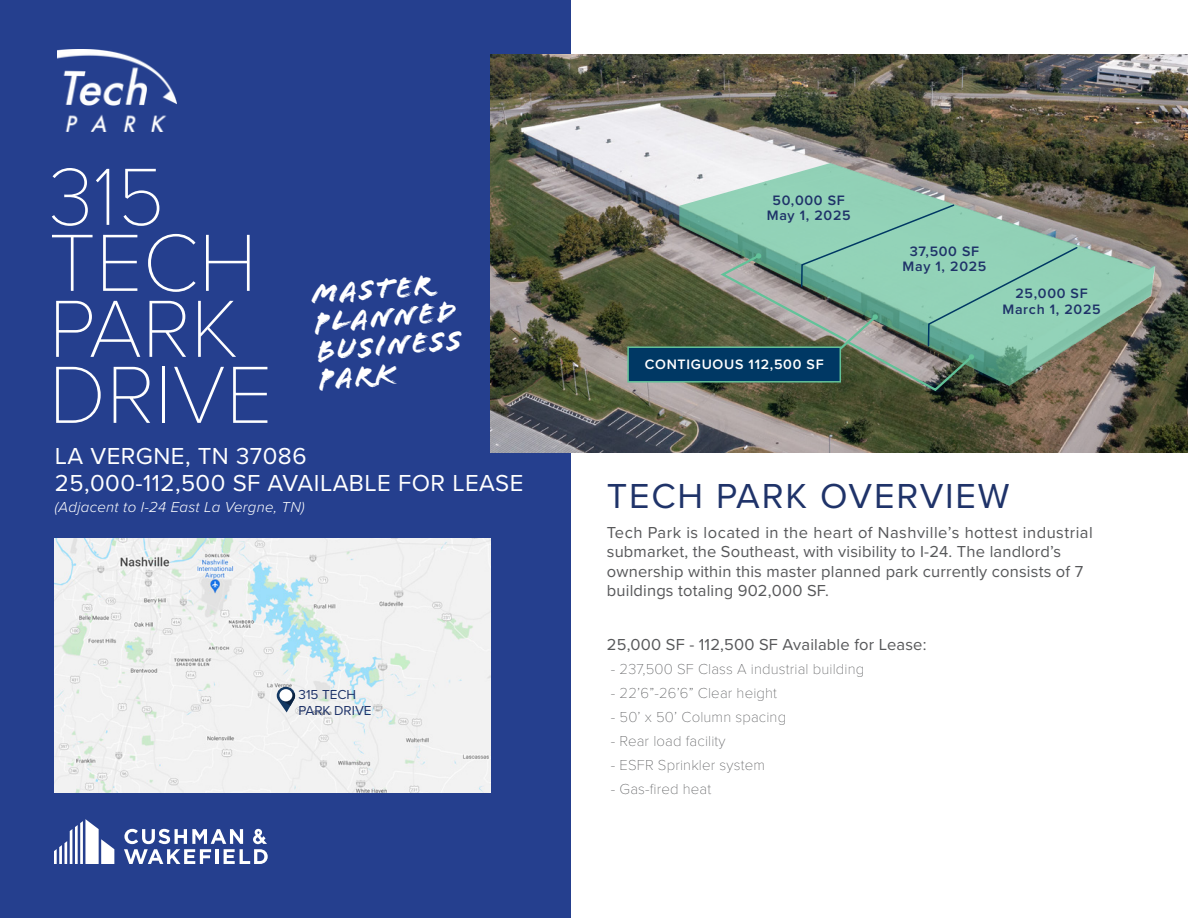
<style>
.page{position:relative;width:1188px;height:918px;background:#fff}
.page>*{position:absolute;margin:0;border:0;box-sizing:border-box;transform-origin:0 0}
.t1{font:100 84px "Proxima Nova T";color:#fff}
.BASIC_COPY{font:36px "Proxima Nova";letter-spacing:.05em;color:#1f3369}
.STYLISTIC_SUBHEAD{font:30px/28.5px "Flood Std";color:#fff}
.t2{font:24px/27px "Proxima Nova";letter-spacing:.02em;color:#fff}
.BASIC_COPY-2{font:16.5px/19.5px "Proxima Nova";letter-spacing:.01em;color:#57585a}
.BASIC_COPY-3{font:100 15px "Proxima Nova T";letter-spacing:.01em;color:#57585a}
.t3{font:italic 300 15px "Proxima Nova";letter-spacing:.02em;color:#fff}
.BASIC_COPY-4{font:600 14.1px "Proxima Nova";letter-spacing:.05em;color:#1f3369}
.BASIC_COPY-5{font:600 14.1px "Proxima Nova";letter-spacing:.05em;color:#fff}
.t4{font:13.5px "Proxima Nova";color:#1f3369}
</style>
<div class="page">
<div style="left:0;top:0;width:570px;height:918px;background:#253f8e"></div>
<img style="left:490px;top:54px;width:698px;height:399px">
<svg style="left:54px;top:819px;width:60px;height:45px"></svg>
<svg style="left:124px;top:829px;width:144px;height:35px"></svg>
<img style="left:57px;top:49px;width:119px;height:83px">
<svg style="left:679px;top:163px;width:476px;height:223px;background:#788878"></svg>
<img style="left:55px;top:539px;width:435px;height:254px">
<svg style="left:277px;top:687px;width:18px;height:25px"></svg>
<div style="left:279px;top:689px;width:13px;height:13px;background:#fff;border-radius:50%"></div>
<svg style="left:718px;top:203px;width:361px;height:189px;background:#81aa95"></svg>
<div style="left:627px;top:346px;width:214px;height:37px;background:#003864;border:2px solid #62c299"></div>
<p class="t1" style="left:49px;top:134px;width:118px">315</p>
<p class="t1" style="left:49px;top:200px;width:210px">TECH</p>
<p class="t1" style="left:49px;top:266px;width:191px">PARK</p>
<p class="t1" style="left:49px;top:332px;width:225px">DRIVE</p>
<p class="t2" style="left:55px;top:441px;width:470px">LA VERGNE, TN 37086<br>25,000-112,500 SF AVAILABLE FOR LEASE</p>
<p class="t3" style="left:55px;top:495px;width:251px">(Adjacent to I-24 East La Vergne, TN)</p>
<p class="STYLISTIC_SUBHEAD" style="left:311px;top:281px;width:122px;rotate:-5deg">MASTER</p>
<p class="STYLISTIC_SUBHEAD" style="left:313px;top:309px;width:147px;rotate:-5deg">PLANNED<br>BUSINESS</p>
<p class="STYLISTIC_SUBHEAD" style="left:317px;top:366px;width:79px;rotate:-5deg">PARK</p>
<p class="t4" style="left:299px;top:684px;width:59px">315 TECH</p>
<p class="t4" style="left:299px;top:700px;width:75px">PARK DRIVE</p>
<p class="BASIC_COPY-4" style="left:773px;top:189px;width:74px">50,000 SF</p>
<p class="BASIC_COPY-4" style="left:767px;top:204px;width:85px">May 1, 2025</p>
<p class="BASIC_COPY-5" style="left:645px;top:354px;width:180px">CONTIGUOUS 112,500 SF</p>
<p class="BASIC_COPY-4" style="left:910px;top:240px;width:71px">37,500 SF</p>
<p class="BASIC_COPY-4" style="left:903px;top:255px;width:85px">May 1, 2025</p>
<p class="BASIC_COPY-4" style="left:1015px;top:283px;width:74px">25,000 SF</p>
<p class="BASIC_COPY-4" style="left:1002px;top:298px;width:100px">March 1, 2025</p>
<p class="BASIC_COPY" style="left:607px;top:469px;width:404px">TECH PARK OVERVIEW</p>
<p class="BASIC_COPY-2" style="left:607px;top:522px;width:487px">Tech Park is located in the heart of Nashville’s hottest industrial submarket, the Southeast, with visibility to I-24. The landlord’s ownership within this master planned park currently consists of 7 buildings totaling 902,000 SF.</p>
<p class="BASIC_COPY-2" style="left:607px;top:634px;width:321px">25,000 SF - 112,500 SF Available for Lease:</p>
<p class="BASIC_COPY-3" style="left:611px;top:658px;width:255px">- 237,500 SF Class A industrial building</p>
<p class="BASIC_COPY-3" style="left:611px;top:682px;width:168px">- 22’6”-26’6” Clear height</p>
<p class="BASIC_COPY-3" style="left:611px;top:706px;width:177px">- 50’ x 50’ Column spacing</p>
<p class="BASIC_COPY-3" style="left:611px;top:730px;width:116px">- Rear load facility</p>
<p class="BASIC_COPY-3" style="left:611px;top:754px;width:156px">- ESFR Sprinkler system</p>
<p class="BASIC_COPY-3" style="left:611px;top:778px;width:102px">- Gas-fired heat</p>
</div>
